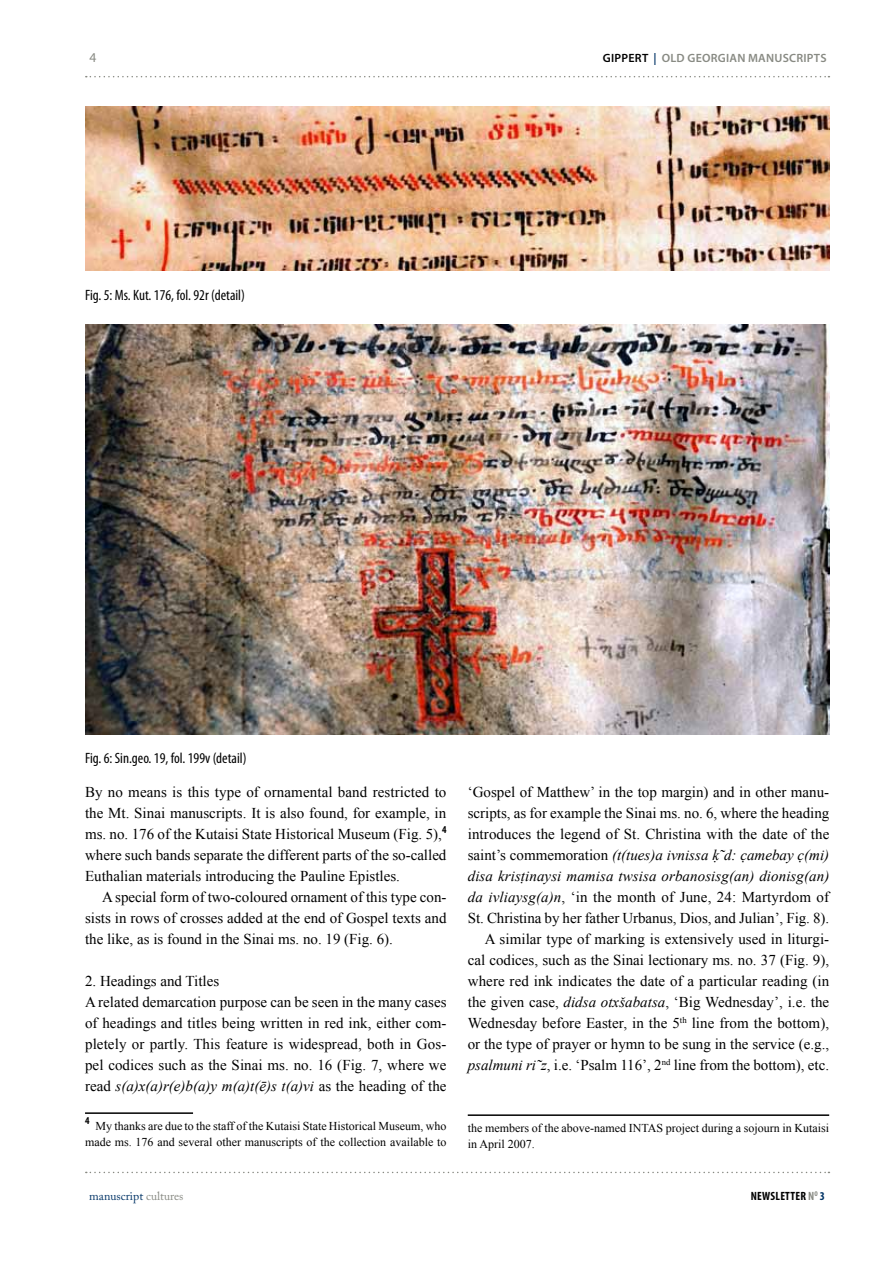
<style>
.page{position:relative;width:893px;height:1263px;background:#fff}
.page>*{position:absolute;margin:0;border:0;box-sizing:border-box;transform-origin:0 0}
.t1{font:15px/21px "Times New Roman";color:#000;text-align:justify}
.t2{font:condensed 15px "Myriad Pro";color:#000}
.t3{font:italic 15px "Times New Roman";color:#000}
.t4{font:13.5px "Myriad Pro";color:#888a83}
.t5{font:12px/16.5px "Times New Roman";color:#000;text-align:right}
.t6{font:600 12px "Myriad Pro";letter-spacing:.02em;color:#888a83}
.t7{font:12px "Adobe Caslon Pro";color:#023466}
.t8{font:700 condensed 12px "Myriad Pro";letter-spacing:.02em;color:#000}
.t9{font:700 condensed 10.5px "Myriad Pro";color:#000}
.s1{color:#000}
.s2{color:#023466}
.s3{font-style:italic}
.s4{color:#888a83}
</style>
<div class="page">
<hr style="left:85px;top:1112px;width:108px;height:2px;background:#000">
<hr style="left:468px;top:1114px;width:361px;height:2px;background:#000">
<img style="left:85px;top:106px;width:744px;height:164px">
<img style="left:85px;top:324px;width:744px;height:411px">
<svg style="left:86px;top:76px;width:743px;height:1px"></svg>
<svg style="left:86px;top:1172px;width:743px;height:1px"></svg>
<p class="t4" style="left:90px;top:49px;width:8px">4</p>
<p class="t6" style="left:603px;top:50px;width:225px"><span class="s1">GIPPERT</span> <span class="s2">|</span> OLD GEORGIAN MAN USCRIPTS</p>
<p class="t2" style="left:85px;top:286px;width:161px">Fig. 5: Ms. Kut. 176, fol. 92r (detail)</p>
<p class="t2" style="left:85px;top:749px;width:163px">Fig. 6: Sin.geo. 19, fol. 199v (detail)</p>
<p class="t1" style="left:85px;top:781px;width:363px">By no means is this type of ornamental band restricted to the Mt. Sinai manuscripts. It is also found, for example, in ms. no. 176 of the Kutaisi State Historical Museum (Fig. 5),<sup>4 </sup>where such bands separate the different parts of the so-called Euthalian materials introducing the Pauline Epistles.</p>
<p class="t1" style="left:85px;top:886px;width:363px;text-indent:17px">A special form of two-coloured ornament of this type con&shy;sists in rows of crosses added at the end of Gospel texts and the like, as is found in the Sinai ms. no. 19 (Fig. 6).</p>
<p class="t1" style="left:85px;top:970px;width:363px;text-align:left">2. Headings and Titles<br>A related demarcation purpose can be seen in the many cases of headings and titles being written in red ink, either com&shy;pletely or partly. This feature is widespread, both in Gos&shy;pel codices such as the Sinai ms. no. 16 (Fig. 7, where we read <span class="s3">s(a)x(a)r(e)b(a)y m(a)t(ē)s t(a)vi</span> as the heading of the</p>
<p class="t9" style="left:85px;top:1113px;width:6px">4</p>
<p class="t5" style="left:85px;top:1117px;width:363px">My thanks are due to the staff of the Kutaisi State Historical Museum, who made ms. 176 and several other manuscripts of the collection available to</p>
<p class="t1" style="left:468px;top:781px;width:363px">‘Gospel of Matthew’ in the top margin) and in other manu&shy;scripts, as for example the Sinai ms. no. 6, where the heading introduces the legend of St. Christina with the date of the saint’s commemoration <span class="s3">(t(tues)a ivnissa ḳ˜d: camebay c ̣</span></p>
<p class="t3" style="left:749px;top:845px;width:8px">̣</p>
<p class="t1" style="left:468px;top:844px;width:363px;text-align:right"><span class="s3">(mi)<br>disa krisṭinaysi mamisa twsisa orbanosisg(an) dionisg(an) da ivliaysg(a)n</span>, ‘in the month of June, 24: Martyrdom of St. Christina by her father Urbanus, Dios, and Julian’, Fig. 8).<br>A similar type of marking is extensively used in liturgi&shy;cal codices, such as the Sinai lectionary ms. no. 37 (Fig. 9), where red ink indicates the date of a particular reading (in the given case, <span class="s3">didsa otxšabatsa</span>, ‘Big Wednesday’, i.e. the Wednesday before Easter, in the 5<sup>th</sup> line from the bottom), or the type of prayer or hymn to be sung in the service (e.g., <span class="s3">psalmuni ri˜z</span>, i.e. ‘Psalm 116’, 2<sup>nd</sup> line from the bottom), etc.</p>
<p class="t5" style="left:468px;top:1119px;width:363px;text-align:left">the members of the above-named INTAS project during a sojourn in Kutaisi in April 2007.</p>
<p class="t7" style="left:89px;top:1189px;width:96px">manuscript <span class="s4">cultures</span></p>
<p class="t8" style="left:751px;top:1188px;width:76px">NEWSLETTER <span class="s4">N</span><sup>O</sup> <span class="s2">3</span></p>
</div>
